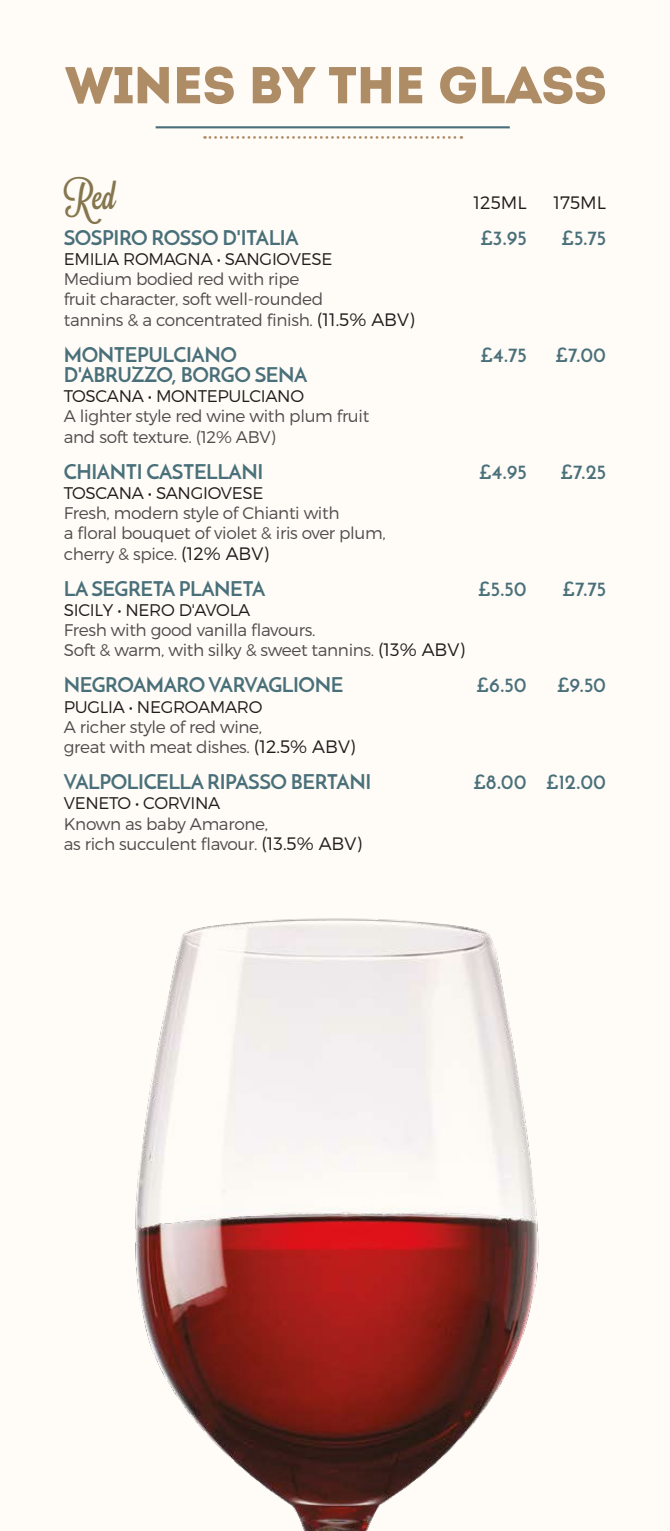
<style>
.page{position:relative;width:670px;height:1531px;background:#fffbf6}
.page>*{position:absolute;margin:0;border:0;box-sizing:border-box;transform-origin:0 0}
.t1{font:51.75px "Intro";letter-spacing:-.02em;color:#ad8c66}
.t2{font:36px "Lavanderia Sturdy";color:#85764e}
.t3{font:700 20.25px "Josefin Sans";letter-spacing:-.02em;color:#49707a}
.t4{font:300 18px "Montserrat";color:#1d1d1b}
.t5{font:300 16.88px/20.2px "Montserrat";letter-spacing:-.02em;color:#4e4d4d}
.t6{font:300 16.88px "Montserrat";letter-spacing:-.02em;color:#1d1d1b}
.s1{font-size:18px;color:#1d1d1b}
</style>
<div class="page">
<img style="left:135px;top:918px;width:404px;height:613px">
<hr style="left:156px;top:126px;width:354px;height:2px;background:#49707a">
<svg style="left:204px;top:136px;width:258px;height:3px"></svg>
<h1 class="t1" style="left:65px;top:54px;width:544px">WINES BY THE GLASS</h1>
<h2 class="t2" style="left:64px;top:175px;width:53px">Red</h2>
<p class="t4" style="left:473px;top:191px;width:55px">125ML</p>
<p class="t4" style="left:553px;top:191px;width:54px">175ML</p>
<p class="t3" style="left:64px;top:225px;width:236px">SOSPIRO ROSSO D'ITALIA</p>
<p class="t3" style="left:480px;top:225px;width:48px">£3.95</p>
<p class="t3" style="left:561px;top:225px;width:46px">£5.75</p>
<p class="t6" style="left:64px;top:249px;width:270px">EMILIA ROMAGNA • SANGIOVESE</p>
<p class="t5" style="left:64px;top:269px;width:352px">Medium bodied red with ripe<br>fruit character, soft well-rounded<br>tannins &amp; a concentrated finish. <span class="s1">(11.5% ABV)</span></p>
<p class="t3" style="left:64px;top:342px;width:175px">MONTEPULCIANO</p>
<p class="t3" style="left:480px;top:342px;width:48px">£4.75</p>
<p class="t3" style="left:555px;top:342px;width:52px">£7.00</p>
<p class="t3" style="left:64px;top:362px;width:245px">D'ABRUZZO, BORGO SENA</p>
<p class="t6" style="left:64px;top:386px;width:242px">TOSCANA • MONTEPULCIANO</p>
<p class="t5" style="left:64px;top:406px;width:307px">A lighter style red wine with plum fruit and soft texture. (12% ABV)</p>
<p class="t3" style="left:64px;top:459px;width:201px">CHIANTI CASTELLANI</p>
<p class="t3" style="left:479px;top:459px;width:49px">£4.95</p>
<p class="t3" style="left:560px;top:459px;width:47px">£7.25</p>
<p class="t6" style="left:64px;top:483px;width:201px">TOSCANA • SANGIOVESE</p>
<p class="t5" style="left:64px;top:503px;width:323px">Fresh, modern style of Chianti with<br>a floral bouquet of violet &amp; iris over plum, cherry &amp; spice. <span class="s1">(12% ABV)</span></p>
<p class="t3" style="left:64px;top:576px;width:203px">LA SEGRETA PLANETA</p>
<p class="t3" style="left:478px;top:576px;width:50px">£5.50</p>
<p class="t3" style="left:562px;top:576px;width:45px">£7.75</p>
<p class="t6" style="left:64px;top:600px;width:188px">SICILY • NERO D'AVOLA</p>
<p class="t5" style="left:64px;top:620px;width:403px">Fresh with good vanilla flavours.<br>Soft &amp; warm, with silky &amp; sweet tannins. <span class="s1">(13% ABV)</span></p>
<p class="t3" style="left:64px;top:672px;width:281px">NEGROAMARO VARVAGLIONE</p>
<p class="t3" style="left:476px;top:672px;width:52px">£6.50</p>
<p class="t3" style="left:557px;top:672px;width:51px">£9.50</p>
<p class="t6" style="left:64px;top:696px;width:200px">PUGLIA • NEGROAMARO</p>
<p class="t5" style="left:64px;top:716px;width:293px">A richer style of red wine,<br>great with meat dishes. <span class="s1">(12.5% ABV)</span></p>
<p class="t3" style="left:64px;top:769px;width:309px">VALPOLICELLA RIPASSO BERTANI</p>
<p class="t3" style="left:473px;top:769px;width:134px">£8.00 £12.00</p>
<p class="t6" style="left:64px;top:793px;width:158px">VENETO • CORVINA</p>
<p class="t5" style="left:64px;top:813px;width:300px">Known as baby Amarone,<br>as rich succulent flavour. <span class="s1">(13.5% ABV)</span></p>
</div>
